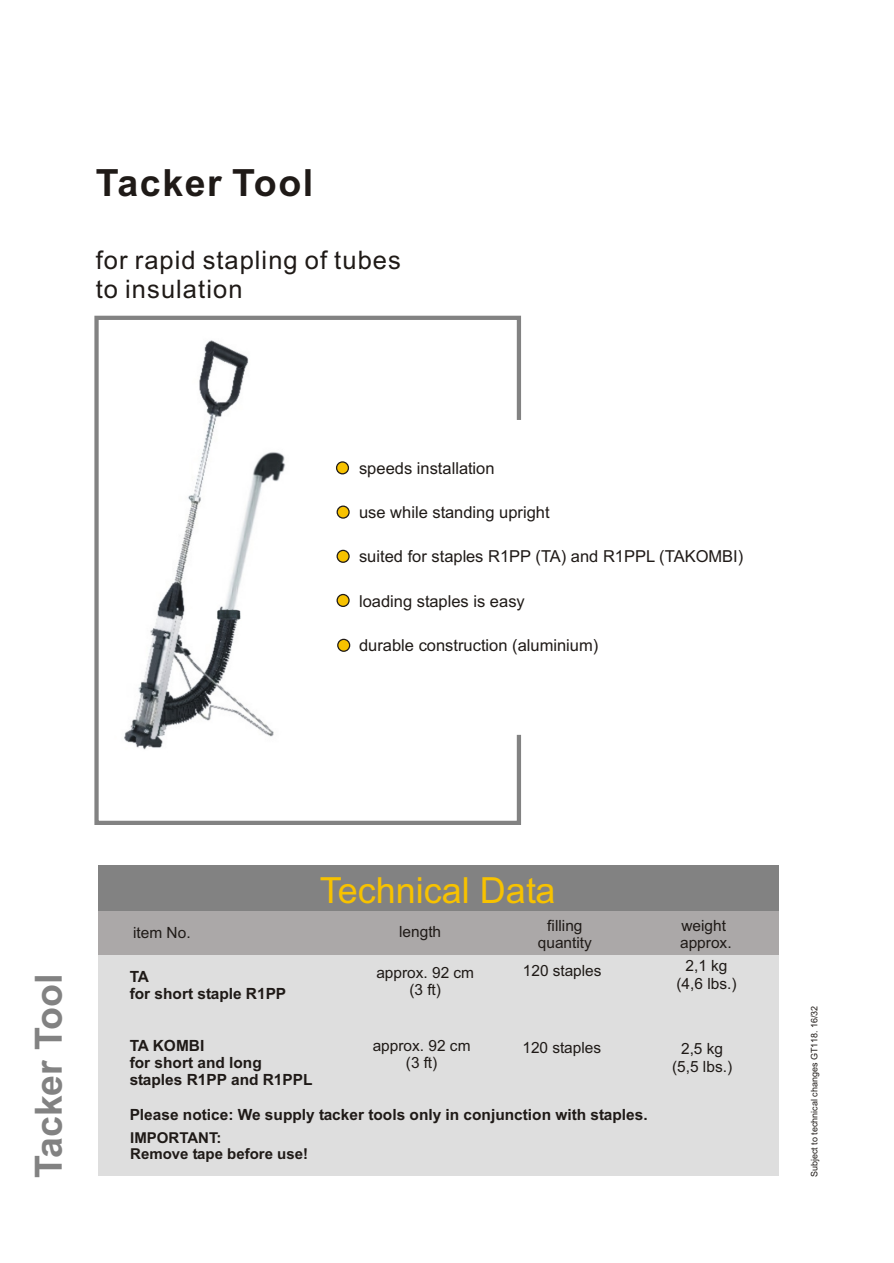
<style>
.page{position:relative;width:894px;height:1263px;background:#fff}
.page>*{position:absolute;margin:0;border:0;box-sizing:border-box;transform-origin:0 0}
.t1{font:700 37.5px "Arial";color:#828282}
.t2{font:700 37.5px "Arial";letter-spacing:.04em;color:#1f1a17}
.t3{font:36px "Arial";color:#f7c200}
.t4{font:25.5px/28.5px "Arial";letter-spacing:.04em;color:#1f1a17}
.t5{font:16.5px "Arial";color:#1f1a17}
.t6{font:700 15.45px/17.2px "Arial";color:#1f1a17}
.t7{font:15.45px/17.2px "Arial";color:#1f1a17;text-align:center}
.t8{font:700 15px/16.8px "Arial";color:#1f1a17}
.t9{font:9px "Arial";color:#1f1a17}
</style>
<div class="page">
<svg style="left:94px;top:315px;width:427px;height:510px"></svg>
<div style="left:98px;top:953px;width:681px;height:222px;background:#dedede"></div>
<div style="left:98px;top:911px;width:681px;height:44px;background:#aba8a8"></div>
<div style="left:98px;top:865px;width:681px;height:46px;background:#828282"></div>
<div style="left:336px;top:461px;width:13px;height:13px;background:#f7c200;border:1px solid #1f1a17;border-radius:50%"></div>
<svg style="left:337px;top:506px;width:13px;height:13px"></svg>
<div style="left:337px;top:550px;width:13px;height:13px;background:#f7c200;border:1px solid #1f1a17;border-radius:50%"></div>
<div style="left:337px;top:594px;width:13px;height:13px;background:#f7c200;border:1px solid #1f1a17;border-radius:50%"></div>
<div style="left:337px;top:639px;width:13px;height:13px;background:#f7c200;border:1px solid #1f1a17;border-radius:50%"></div>
<img style="left:112px;top:332px;width:198px;height:427px">
<h1 class="t2" style="left:96px;top:169px;width:219px">Tacker Tool</h1>
<h3 class="t4" style="left:96px;top:248px;width:307px">for rapid stapling of tubes to insulation</h3>
<p class="t5" style="left:359px;top:462px;width:137px">speeds installation</p>
<p class="t5" style="left:359px;top:506px;width:192px">use while standing upright</p>
<p class="t5" style="left:359px;top:550px;width:386px">suited for staples R1PP (TA) and R1PPL (TAKOMBI)</p>
<p class="t5" style="left:359px;top:595px;width:167px">loading staples is easy</p>
<p class="t5" style="left:359px;top:639px;width:241px">durable construction (aluminium)</p>
<h1 class="t1" style="left:35px;top:1178px;width:206px;rotate:-90deg">Tacker Tool</h1>
<p class="t7" style="left:133px;top:926px;width:59px">item No.</p>
<h2 class="t3" style="left:320px;top:877px;width:237px">Technical Data</h2>
<p class="t7" style="left:399px;top:924px;width:44px">length</p>
<p class="t7" style="left:538px;top:918px;width:56px">filling quantity</p>
<p class="t7" style="left:680px;top:918px;width:53px;text-align:left">weight approx.</p>
<p class="t7" style="left:523px;top:963px;width:80px">120 staples</p>
<p class="t7" style="left:376px;top:965px;width:99px">approx. 92 cm (3 ft)</p>
<p class="t6" style="left:130px;top:969px;width:158px">TA<br>for short staple R1PP</p>
<p class="t6" style="left:130px;top:1038px;width:184px">TA KOMBI<br>for short and long staples R1PP and R1PPL</p>
<p class="t6" style="left:130px;top:1107px;width:519px">Please notice: We supply tacker tools only in conjunction with staples.</p>
<p class="t7" style="left:373px;top:1038px;width:99px">approx. 92 cm (3 ft)</p>
<p class="t7" style="left:522px;top:1041px;width:80px">120 staples</p>
<p class="t8" style="left:130px;top:1130px;width:180px">IMPORTANT:<br>Remove tape before use!</p>
<p class="t7" style="left:676px;top:959px;width:62px">2,1 kg (4,6 lbs.)</p>
<p class="t7" style="left:672px;top:1042px;width:62px">2,5 kg (5,5 lbs.)</p>
<p class="t9" style="left:811px;top:1177px;width:173px;rotate:-90deg">Subject to technical changes GT118. 16/32</p>
</div>
